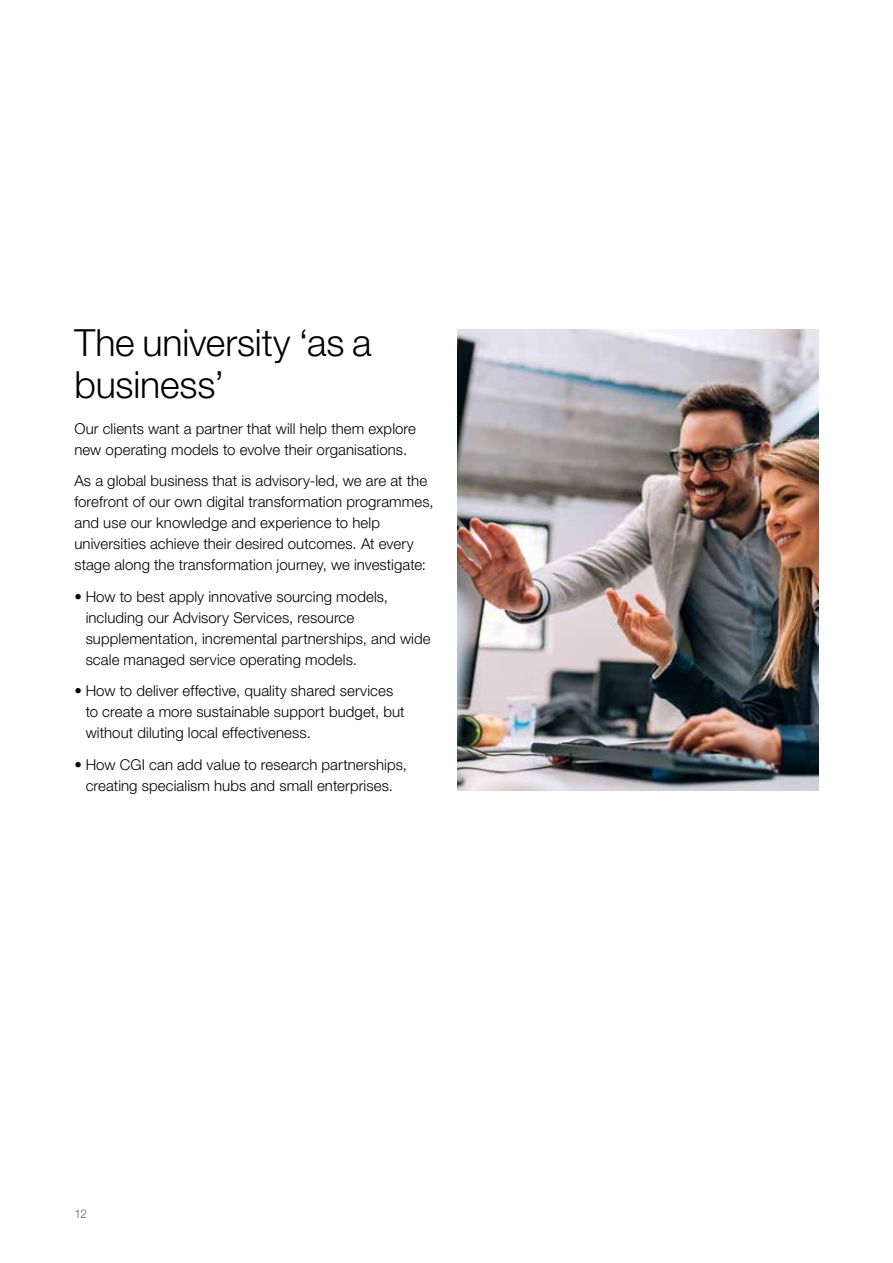
<style>
.page{position:relative;width:893px;height:1263px;background:#fff}
.page>*{position:absolute;margin:0;border:0;box-sizing:border-box;transform-origin:0 0}
.t1{font:300 37.5px/41.2px "Helvetica Neue LT Pro";letter-spacing:-.005em;color:#000}
.t2{font:300 15px/21px "Helvetica Neue LT Pro";letter-spacing:.005em;color:#000}
.t3{font:300 12px "Helvetica Neue LT Pro";color:#636466}
</style>
<div class="page">
<img style="left:457px;top:330px;width:362px;height:461px">
<h1 class="t1" style="left:74px;top:322px;width:299px">The university ‘as a business’</h1>
<p class="t2" style="left:74px;top:417px;width:343px">Our clients want a partner that will help them explore new operating models to evolve their organisations.</p>
<p class="t2" style="left:74px;top:470px;width:361px">As a global business that is advisory-led, we are at the forefront of our own digital transformation programmes, and use our knowledge and experience to help universities achieve their desired outcomes. At every stage along the transformation journey, we investigate:</p>
<p class="t2" style="left:86px;top:585px;width:346px;text-indent:-11px">• How to best apply innovative sourcing models, including our Advisory Services, resource supplementation, incremental partnerships, and wide scale managed service operating models.</p>
<p class="t2" style="left:86px;top:680px;width:320px;text-indent:-11px">• How to deliver effective, quality shared services to create a more sustainable support budget, but without diluting local effectiveness.</p>
<p class="t2" style="left:74px;top:753px;width:334px;text-align:center">• How CGI can add value to research partnerships, creating specialism hubs and small enterprises.</p>
<p class="t3" style="left:74px;top:1207px;width:14px">12</p>
</div>
